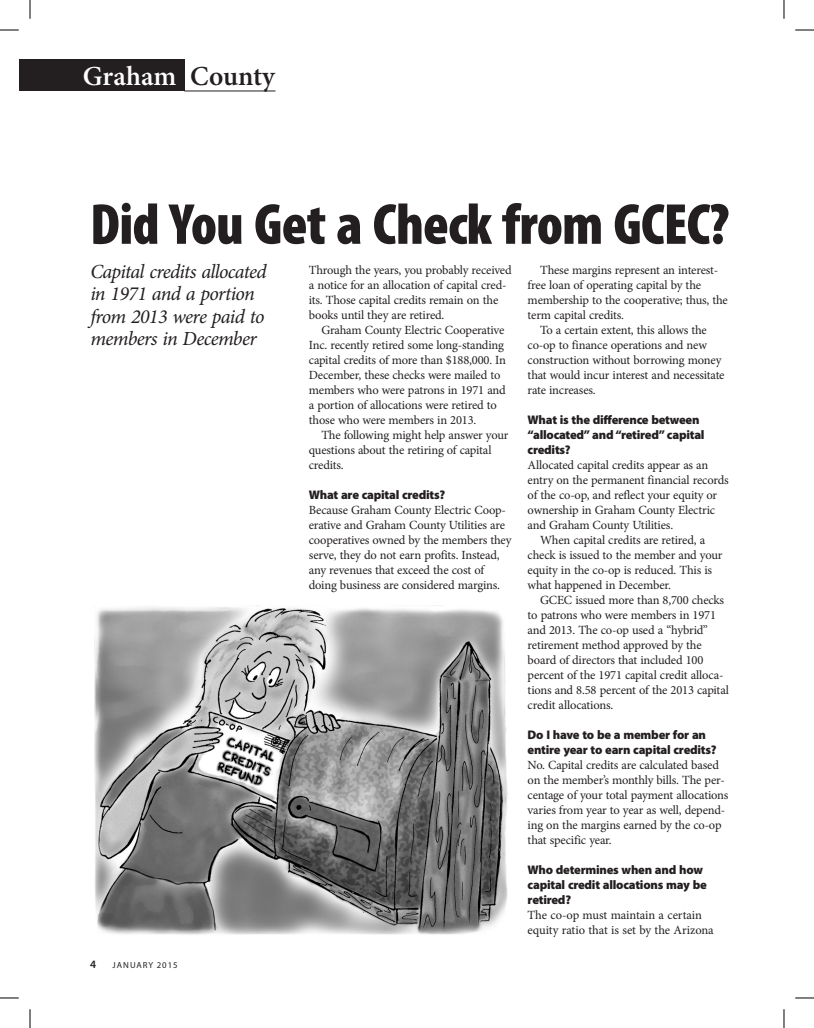
<style>
.page{position:relative;width:814px;height:1028px;background:#fff}
.page>*{position:absolute;margin:0;border:0;box-sizing:border-box;transform-origin:0 0}
.t1{font:900 condensed 58.25px "Myriad Pro";letter-spacing:-.015em;color:#231f20}
.t2{font:600 27.5px "Minion Pro";color:#fff}
.t3{font:italic 20px/22.5px "Minion Pro";letter-spacing:-.035em;color:#231f20}
.t4{font:12.5px/15px "Minion Pro";letter-spacing:-.015em;color:#231f20}
.t5{font:900 12.5px/15px "Myriad Pro";letter-spacing:-.02em;color:#231f20}
.t6{font:600 11.25px "Myriad Pro";color:#231f20}
.t7{font:8.75px "Myriad Pro";letter-spacing:.11em;color:#231f20}
.s1{color:#231f20}
</style>
<div class="page">
<img style="left:94px;top:605px;width:414px;height:330px">
<div style="left:19px;top:60px;width:165px;height:31px;background:#231f20"></div>
<hr style="left:184px;top:91px;width:91px;height:1px;background:#231f20">
<svg style="left:0;top:29px;width:19px;height:2px"></svg>
<svg style="left:795px;top:29px;width:19px;height:2px"></svg>
<svg style="left:0;top:997px;width:19px;height:1px"></svg>
<svg style="left:795px;top:997px;width:19px;height:1px"></svg>
<svg style="left:29px;top:0;width:2px;height:19px"></svg>
<svg style="left:29px;top:1009px;width:2px;height:19px"></svg>
<svg style="left:783px;top:0;width:2px;height:19px"></svg>
<svg style="left:783px;top:1009px;width:2px;height:19px"></svg>
<h2 class="t2" style="left:83px;top:57px;width:194px">Graham <span class="s1">County</span></h2>
<h1 class="t1" style="left:90px;top:187px;width:641px">Did You Get a Check from GCEC?</h1>
<h3 class="t3" style="left:90px;top:260px;width:178px">Capital credits allocated in 1971 and a portion from 2013 were paid to members in December</h3>
<p class="t4" style="left:309px;top:262px;width:204px">Through the years, you probably received a notice for an allocation of capital cred&shy;its. Those capital credits remain on the books until they are retired.</p>
<p class="t4" style="left:540px;top:262px;width:180px">These margins represent an interest-</p>
<p class="t4" style="left:528px;top:277px;width:175px">free loan of operating capital by the</p>
<p class="t4" style="left:528px;top:292px;width:202px">membership to the cooperative; thus, the</p>
<p class="t4" style="left:528px;top:307px;width:98px">term capital credits.</p>
<p class="t4" style="left:540px;top:322px;width:168px">To a certain extent, this allows the</p>
<p class="t4" style="left:528px;top:337px;width:181px">co-op to finance operations and new</p>
<p class="t4" style="left:528px;top:352px;width:195px">construction without borrowing money</p>
<p class="t4" style="left:528px;top:367px;width:198px">that would incur interest and necessitate</p>
<p class="t4" style="left:528px;top:382px;width:70px">rate increases.</p>
<p class="t5" style="left:528px;top:412px;width:178px">What is the difference between “allocated” and “retired” capital credits?</p>
<p class="t4" style="left:528px;top:457px;width:182px">Allocated capital credits appear as an</p>
<p class="t4" style="left:528px;top:472px;width:203px">entry on the permanent financial records</p>
<p class="t4" style="left:528px;top:487px;width:191px">of the co-op, and reflect your equity or</p>
<p class="t4" style="left:528px;top:502px;width:189px">ownership in Graham County Electric</p>
<p class="t4" style="left:528px;top:517px;width:147px">and Graham County Utilities.</p>
<p class="t4" style="left:540px;top:532px;width:166px">When capital credits are retired, a</p>
<p class="t4" style="left:528px;top:547px;width:196px">check is issued to the member and your</p>
<p class="t4" style="left:528px;top:562px;width:186px">equity in the co-op is reduced. This is</p>
<p class="t4" style="left:528px;top:577px;width:145px">what happened in December.</p>
<p class="t4" style="left:540px;top:592px;width:185px">GCEC issued more than 8,700 checks</p>
<p class="t4" style="left:528px;top:607px;width:190px">to patrons who were members in 1971</p>
<p class="t4" style="left:528px;top:622px;width:182px">and 2013. The co-op used a “hybrid”</p>
<p class="t4" style="left:528px;top:637px;width:176px">retirement method approved by the</p>
<p class="t4" style="left:528px;top:652px;width:177px">board of directors that included 100</p>
<p class="t4" style="left:528px;top:667px;width:197px">percent of the 1971 capital credit alloca-</p>
<p class="t4" style="left:528px;top:682px;width:203px">tions and 8.58 percent of the 2013 capital</p>
<p class="t4" style="left:528px;top:697px;width:87px">credit allocations.</p>
<p class="t5" style="left:528px;top:727px;width:190px">Do I have to be a member for an entire year to earn capital credits?</p>
<p class="t4" style="left:528px;top:757px;width:202px">No. Capital credits are calculated based on the member’s monthly bills. The per&shy;centage of your total payment allocations varies from year to year as well, depend&shy;ing on the margins earned by the co-op that specific year.</p>
<p class="t5" style="left:528px;top:862px;width:181px">Who determines when and how capital credit allocations may be retired?</p>
<p class="t4" style="left:528px;top:907px;width:188px">The co-op must maintain a certain equity ratio that is set by the Arizona</p>
<p class="t4" style="left:309px;top:322px;width:199px;text-indent:12px">Graham County Electric Cooperative Inc. recently retired some long-standing capital credits of more than $188,000. In December, these checks were mailed to members who were patrons in 1971 and a portion of allocations were retired to those who were members in 2013.</p>
<p class="t4" style="left:309px;top:427px;width:201px;text-indent:12px">The following might help answer your questions about the retiring of capital credits.</p>
<p class="t5" style="left:309px;top:487px;width:138px">What are capital credits?</p>
<p class="t4" style="left:309px;top:502px;width:204px">Because Graham County Electric Coop&shy;erative and Graham County Utilities are cooperatives owned by the members they serve, they do not earn profits. Instead, any revenues that exceed the cost of doing business are considered margins.</p>
<p class="t6" style="left:90px;top:957px;width:8px">4</p>
<p class="t7" style="left:112px;top:959px;width:66px">JANUARY 2015</p>
</div>
